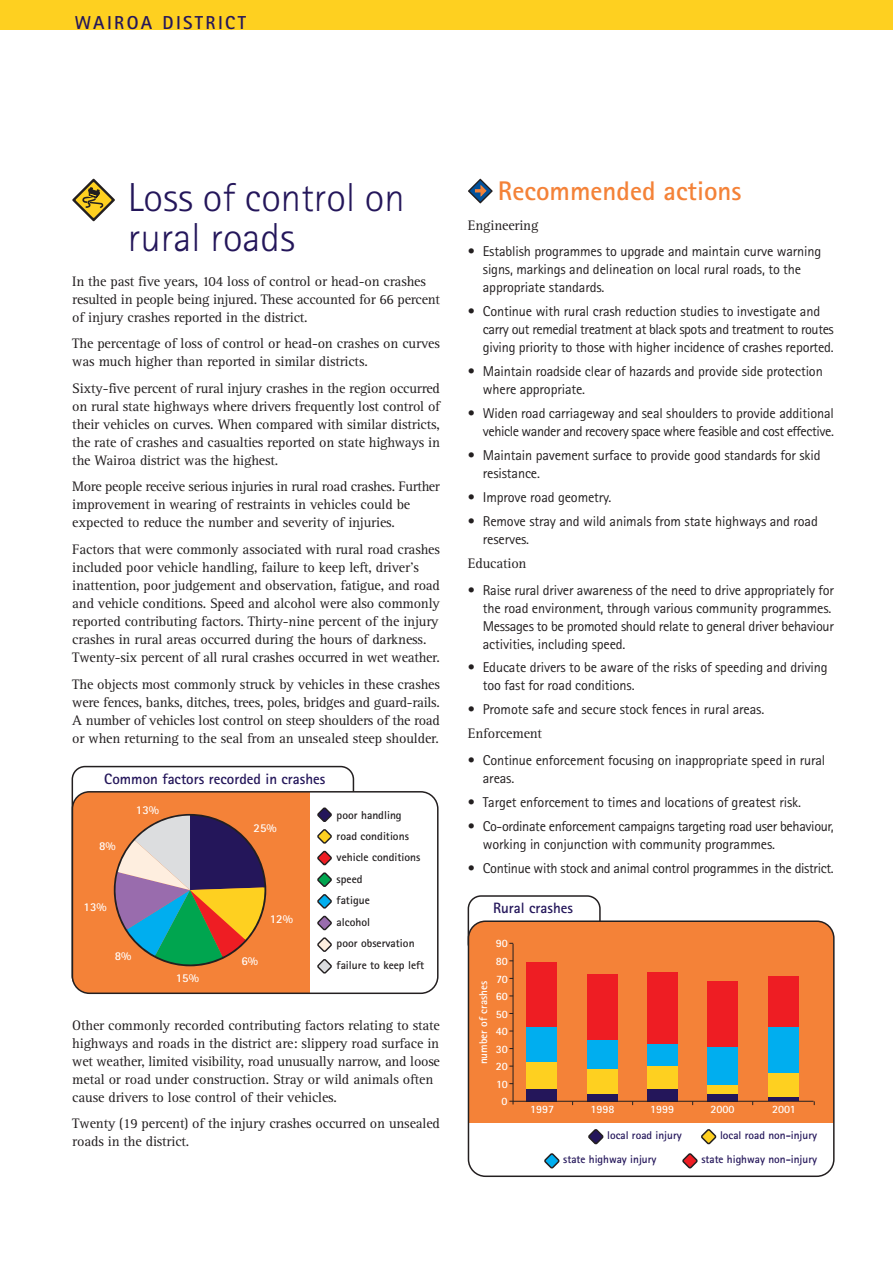
<style>
.page{position:relative;width:893px;height:1263px;background:#fff}
.page>*{position:absolute;margin:0;border:0;box-sizing:border-box;transform-origin:0 0}
.t1{font:300 40.5px/39.8px "Rotis Sans Serif";color:#24165a}
.t2{font:700 27px "Rotis Sans Serif";color:#f48238}
.t3{font:700 18.75px "Rotis Sans Serif";letter-spacing:.125em;color:#24165a}
.t4{font:700 15px "Rotis Sans Serif";color:#24165a}
.t5{font:14.25px/18px "Rotis Serif";letter-spacing:-.01em;color:#231f20}
.t6{font:14.25px/18px "Rotis Sans Serif";letter-spacing:-.01em;color:#231f20}
.t7{font:14.25px/18px "Rotis Sans Serif";letter-spacing:-.03em;color:#231f20;text-align:right}
.t8{font:700 12px "Rotis Sans Serif";color:#fff}
.t9{font:700 11.55px/21.5px "Rotis Sans Serif";color:#231f20}
.t10{font:700 11.25px "Rotis Sans Serif";color:#24165a}
.t11{font:700 11.25px/17.5px "Rotis Sans Serif";color:#fff}
</style>
<div class="page">
<div style="left:0;top:0;width:892px;height:29px;background:#fed020"></div>
<div style="left:72px;top:766px;width:282px;height:223px;background:#fff;border:2px solid #231f20;border-radius:13px"></div>
<div style="left:72px;top:792px;width:366px;height:201px;background:#f48238;border-radius:17px"></div>
<div style="left:310px;top:792px;width:128px;height:201px;background:#fff"></div>
<div style="left:72px;top:791px;width:366px;height:203px;border:2px solid #231f20;border-radius:17px"></div>
<svg style="left:113px;top:816px;width:152px;height:151px"></svg>
<svg style="left:317px;top:807px;width:15px;height:167px"></svg>
<div style="left:467px;top:895px;width:133px;height:62px;background:#fff;border:2px solid #231f20;border-radius:13px"></div>
<div style="left:468px;top:921px;width:365px;height:255px;background:#f48238;border-radius:17px"></div>
<div style="left:468px;top:1123px;width:365px;height:53px;background:#fff"></div>
<div style="left:467px;top:920px;width:367px;height:257px;border:2px solid #231f20;border-radius:17px"></div>
<hr style="left:512px;top:944px;width:1px;height:160px;background:#231f20">
<svg style="left:588px;top:1129px;width:16px;height:16px"></svg>
<svg style="left:701px;top:1129px;width:16px;height:16px"></svg>
<svg style="left:544px;top:1153px;width:16px;height:16px"></svg>
<svg style="left:682px;top:1153px;width:16px;height:16px"></svg>
<div style="left:527px;top:962px;width:30px;height:65px;background:#ee1d23"></div>
<div style="left:587px;top:974px;width:30px;height:66px;background:#ee1d23"></div>
<div style="left:647px;top:973px;width:30px;height:72px;background:#ee1d23"></div>
<div style="left:707px;top:981px;width:31px;height:66px;background:#ee1d23"></div>
<div style="left:768px;top:976px;width:30px;height:51px;background:#ee1d23"></div>
<div style="left:527px;top:1027px;width:30px;height:35px;background:#00aeef"></div>
<div style="left:587px;top:1040px;width:30px;height:30px;background:#00aeef"></div>
<div style="left:647px;top:1045px;width:30px;height:21px;background:#00aeef"></div>
<div style="left:707px;top:1047px;width:31px;height:38px;background:#00aeef"></div>
<div style="left:768px;top:1027px;width:30px;height:46px;background:#00aeef"></div>
<div style="left:527px;top:1062px;width:30px;height:27px;background:#fed020"></div>
<div style="left:587px;top:1070px;width:30px;height:24px;background:#fed020"></div>
<div style="left:647px;top:1066px;width:30px;height:23px;background:#fed020"></div>
<div style="left:707px;top:1085px;width:31px;height:9px;background:#fed020"></div>
<div style="left:768px;top:1073px;width:30px;height:25px;background:#fed020"></div>
<div style="left:527px;top:1089px;width:30px;height:12px;background:#24165a"></div>
<div style="left:587px;top:1094px;width:30px;height:7px;background:#24165a"></div>
<div style="left:647px;top:1089px;width:30px;height:12px;background:#24165a"></div>
<div style="left:707px;top:1094px;width:31px;height:7px;background:#24165a"></div>
<hr style="left:768px;top:1098px;width:30px;height:3px;background:#24165a">
<hr style="left:513px;top:1101px;width:300px;height:1px;background:#231f20">
<svg style="left:72px;top:179px;width:43px;height:42px"></svg>
<svg style="left:76px;top:182px;width:36px;height:36px"></svg>
<svg style="left:82px;top:188px;width:22px;height:20px"></svg>
<svg style="left:468px;top:179px;width:24px;height:24px"></svg>
<svg style="left:470px;top:181px;width:21px;height:20px"></svg>
<svg style="left:475px;top:184px;width:12px;height:14px"></svg>
<h3 class="t3" style="left:75px;top:16px;width:172px">WAIROA DISTRICT</h3>
<h1 class="t1" style="left:128px;top:182px;width:278px">Loss of control on rural roads</h1>
<p class="t5" style="left:72px;top:274px;width:369px">In the past five years, 104 loss of control or head-on crashes resulted in people being injured. These accounted for 66 percent of injury crashes reported in the district.</p>
<p class="t5" style="left:72px;top:336px;width:369px">The percentage of loss of control or head-on crashes on curves was much higher than reported in similar districts.</p>
<p class="t5" style="left:72px;top:381px;width:369px;text-align:justify">Sixty-five percent of rural injury crashes in the region occurred on rural state highways where drivers frequently lost control of their vehicles on curves. When compared with similar districts, the rate of crashes and casualties reported on state highways in the Wairoa district was the highest.</p>
<p class="t5" style="left:72px;top:479px;width:369px">More people receive serious injuries in rural road crashes. Further improvement in wearing of restraints in vehicles could be expected to reduce the number and severity of injuries.</p>
<p class="t5" style="left:72px;top:542px;width:369px">Factors that were commonly associated with rural road crashes included poor vehicle handling, failure to keep left, driver’s inattention, poor judgement and observation, fatigue, and road and vehicle conditions. Speed and alcohol were also commonly reported contributing factors. Thirty-nine percent of the injury crashes in rural areas occurred during the hours of darkness.<br>Twenty-six percent of all rural crashes occurred in wet weather.</p>
<p class="t5" style="left:72px;top:676px;width:369px;text-align:justify">The objects most commonly struck by vehicles in these crashes were fences, banks, ditches, trees, poles, bridges and guard-rails.<br>A number of vehicles lost control on steep shoulders of the road or when returning to the seal from an unsealed steep shoulder.</p>
<p class="t4" style="left:104px;top:774px;width:223px">Common factors recorded in crashes</p>
<p class="t8" style="left:99px;top:841px;width:18px">8%</p>
<p class="t8" style="left:136px;top:806px;width:25px">13%</p>
<p class="t8" style="left:84px;top:903px;width:25px">13%</p>
<p class="t8" style="left:115px;top:951px;width:18px">8%</p>
<p class="t8" style="left:176px;top:974px;width:25px">15%</p>
<p class="t8" style="left:254px;top:824px;width:25px">25%</p>
<p class="t8" style="left:270px;top:915px;width:25px">12%</p>
<p class="t8" style="left:241px;top:957px;width:18px">6%</p>
<p class="t9" style="left:336px;top:805px;width:89px">poor handling road conditions vehicle conditions speed<br>fatigue<br>alcohol<br>poor observation failure to keep left</p>
<p class="t5" style="left:72px;top:1017px;width:369px">Other commonly recorded contributing factors relating to state highways and roads in the district are: slippery road surface in wet weather, limited visibility, road unusually narrow, and loose metal or road under construction. Stray or wild animals often cause drivers to lose control of their vehicles.</p>
<p class="t5" style="left:72px;top:1116px;width:369px">Twenty (19 percent) of the injury crashes occurred on unsealed roads in the district.</p>
<h2 class="t2" style="left:498px;top:182px;width:245px">Recommended actions</h2>
<p class="t5" style="left:468px;top:217px;width:72px">Engineering</p>
<p class="t6" style="left:483px;top:244px;width:340px;text-indent:-15px">• Establish programmes to upgrade and maintain curve warning signs, markings and delineation on local rural roads, to the appropriate standards.</p>
<p class="t6" style="left:483px;top:304px;width:352px;text-indent:-15px">• Continue with rural crash reduction studies to investigate and carry out remedial treatment at black spots and treatment to routes giving priority to those with higher incidence of crashes reported.</p>
<p class="t6" style="left:483px;top:364px;width:341px;text-indent:-15px">• Maintain roadside clear of hazards and provide side protection where appropriate.</p>
<p class="t7" style="left:468px;top:406px;width:367px">• Widen road carriageway and seal shoulders to provide additional vehicle wander and recovery space where feasible and cost effective.</p>
<p class="t6" style="left:483px;top:448px;width:339px;text-indent:-15px">• Maintain pavement surface to provide good standards for skid resistance.</p>
<p class="t6" style="left:468px;top:490px;width:145px">• Improve road geometry.</p>
<p class="t6" style="left:483px;top:514px;width:336px;text-indent:-15px">• Remove stray and wild animals from state highways and road reserves.</p>
<p class="t5" style="left:468px;top:556px;width:60px">Education</p>
<p class="t6" style="left:483px;top:582px;width:352px;text-indent:-15px">• Raise rural driver awareness of the need to drive appropriately for the road environment, through various community programmes.<br>Messages to be promoted should relate to general driver behaviour activities, including speed.</p>
<p class="t6" style="left:483px;top:660px;width:346px;text-indent:-15px">• Educate drivers to be aware of the risks of speeding and driving too fast for road conditions.</p>
<p class="t6" style="left:468px;top:702px;width:298px">• Promote safe and secure stock fences in rural areas.</p>
<p class="t5" style="left:468px;top:726px;width:76px">Enforcement</p>
<p class="t6" style="left:483px;top:752px;width:344px;text-indent:-15px">• Continue enforcement focusing on inappropriate speed in rural areas.</p>
<p class="t6" style="left:468px;top:794px;width:334px">• Target enforcement to times and locations of greatest risk.</p>
<p class="t6" style="left:483px;top:818px;width:352px;text-indent:-15px">• Co-ordinate enforcement campaigns targeting road user behaviour, working in conjunction with community programmes.</p>
<p class="t6" style="left:468px;top:860px;width:367px">• Continue with stock and animal control programmes in the district.</p>
<p class="t4" style="left:493px;top:903px;width:81px">Rural crashes</p>
<p class="t11" style="left:496px;top:936px;width:13px">90</p>
<p class="t11" style="left:476px;top:1064px;width:85px;rotate:-90deg">number of crashes</p>
<p class="t11" style="left:496px;top:954px;width:13px">80</p>
<p class="t11" style="left:496px;top:971px;width:13px">70</p>
<p class="t11" style="left:496px;top:989px;width:13px">60</p>
<p class="t11" style="left:496px;top:1006px;width:13px">50</p>
<p class="t11" style="left:496px;top:1024px;width:13px">40</p>
<p class="t11" style="left:496px;top:1041px;width:13px">30<br>20</p>
<p class="t11" style="left:501px;top:1094px;width:8px">0</p>
<p class="t11" style="left:496px;top:1076px;width:13px">10</p>
<p class="t11" style="left:530px;top:1101px;width:26px">1997</p>
<p class="t11" style="left:590px;top:1101px;width:26px">1998</p>
<p class="t11" style="left:650px;top:1101px;width:26px">1999</p>
<p class="t11" style="left:710px;top:1101px;width:26px">2000</p>
<p class="t11" style="left:772px;top:1101px;width:25px">2001</p>
<p class="t10" style="left:607px;top:1131px;width:76px">local road injury</p>
<p class="t10" style="left:720px;top:1131px;width:99px">local road non-injury</p>
<p class="t10" style="left:563px;top:1156px;width:95px">state highway injury</p>
<p class="t10" style="left:701px;top:1156px;width:117px">state highway non-injury</p>
</div>
